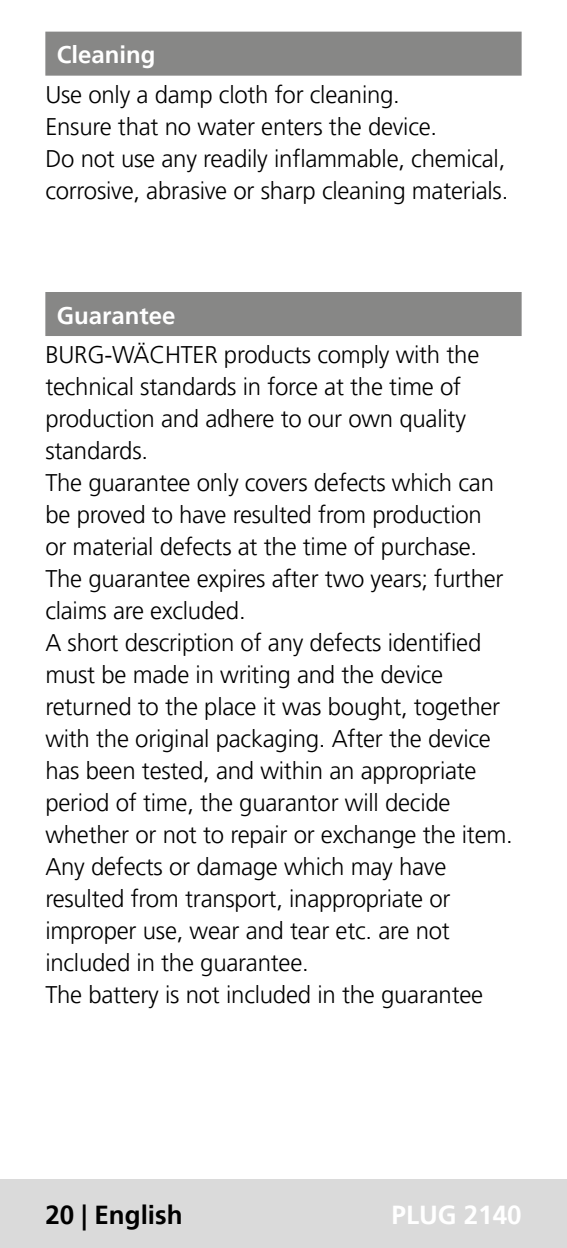
<style>
.page{position:relative;width:567px;height:1248px;background:#fff}
.page>*{position:absolute;margin:0;border:0;box-sizing:border-box;transform-origin:0 0}
.t1{font:700 26px "Frutiger LT Pro";color:#000}
.t2{font:700 26px "Frutiger LT Pro";color:#fff}
.t3{font:300 24px/32px "Frutiger LT Pro";letter-spacing:-.01em;color:#000}
.t4{font:700 24px "Frutiger LT Pro";color:#fff}
</style>
<div class="page">
<div style="left:0;top:1179px;width:567px;height:68px;background:#dadada"></div>
<div style="left:45px;top:32px;width:477px;height:44px;background:#878786"></div>
<div style="left:45px;top:292px;width:477px;height:44px;background:#878786"></div>
<p class="t4" style="left:57px;top:41px;width:100px">Cleaning</p>
<p class="t3" style="left:45px;top:79px;width:464px">Use only a damp cloth for cleaning.<br>Ensure that no water enters the device.<br>Do not use any readily inflammable, chemical, corrosive, abrasive or sharp cleaning materials.</p>
<p class="t4" style="left:57px;top:301px;width:120px">Guarantee</p>
<p class="t3" style="left:45px;top:339px;width:469px">BURG-WÄCHTER products comply with the technical standards in force at the time of production and adhere to our own quality standards.<br>The guarantee only covers defects which can be proved to have resulted from production<br>or material defects at the time of purchase.<br>The guarantee expires after two years; further claims are excluded.<br>A short description of any defects identified must be made in writing and the device returned to the place it was bought, together with the original packaging. After the device has been tested, and within an appropriate period of time, the guarantor will decide whether or not to repair or exchange the item.<br>Any defects or damage which may have resulted from transport, inappropriate or improper use, wear and tear etc. are not included in the guarantee.<br>The battery is not included in the guarantee</p>
<p class="t1" style="left:45px;top:1199px;width:139px">20 | English</p>
<p class="t2" style="left:392px;top:1199px;width:132px">PLUG 2140</p>
</div>
